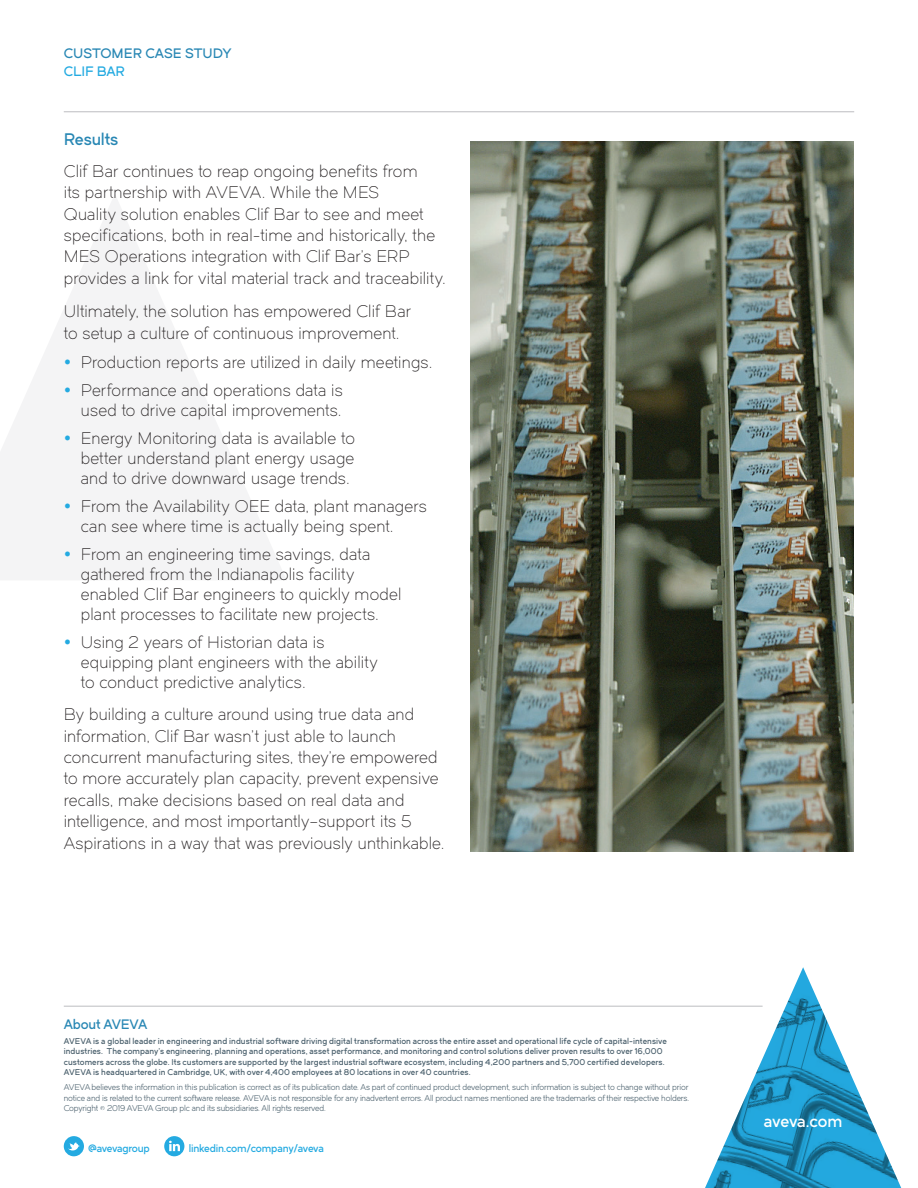
<style>
.page{position:relative;width:918px;height:1188px;background:#fff}
.page>*{position:absolute;margin:0;border:0;box-sizing:border-box;transform-origin:0 0}
.Body_Copy{font:16.5px/21.5px "Dual 300";letter-spacing:.015em;color:#231f20}
.t1{font:16.5px "Dual 600";letter-spacing:-.015em;color:#fff}
.Subhead_3{font:16.5px "Dual 600";letter-spacing:-.01em;color:#2887b4}
.t2{font:13.5px "Dual 600";letter-spacing:-.01em;color:#2887b4}
.t3{font:13.5px "Dual 600";letter-spacing:-.005em;color:#24aae1}
.t4{font:10.5px "Dual 600";letter-spacing:-.02em;color:#24aae1}
.t5{font:8.25px/10.5px "Dual 600";letter-spacing:.01em;color:#485e6b}
.t6{font:8.25px/10.5px "Dual 400";letter-spacing:-.015em;color:#485e6b;text-align:justify}
</style>
<div class="page">
<img style="left:698px;top:967px;width:204px;height:221px">
<hr style="left:64px;top:1006px;width:699px;height:1px;background:#bcbdc0">
<div style="left:64px;top:1136px;width:20px;height:20px;background:#24aae1;border-radius:50%"></div>
<svg style="left:68px;top:1142px;width:12px;height:9px"></svg>
<div style="left:164px;top:1136px;width:20px;height:20px;background:#24aae1;border-radius:50%"></div>
<svg style="left:169px;top:1141px;width:11px;height:10px"></svg>
<svg style="left:0;top:195px;width:286px;height:385px;fill:#f4f4f5"></svg>
<hr style="left:64px;top:111px;width:790px;height:1px;background:#bcbdc0">
<img style="left:470px;top:141px;width:383px;height:710px">
<svg style="left:65px;top:359px;width:5px;height:5px"></svg>
<svg style="left:65px;top:388px;width:5px;height:5px"></svg>
<svg style="left:65px;top:436px;width:5px;height:5px"></svg>
<svg style="left:65px;top:504px;width:5px;height:5px"></svg>
<svg style="left:65px;top:552px;width:5px;height:5px"></svg>
<p class="t2" style="left:64px;top:44px;width:169px">CUSTOMER CASE STUDY</p>
<p class="t3" style="left:64px;top:62px;width:63px">CLIF BAR</p>
<p class="Subhead_3" style="left:64px;top:129px;width:56px">Results</p>
<p class="Body_Copy" style="left:64px;top:160px;width:383px">Clif Bar continues to reap ongoing benefits from<br>its partnership with AVEVA. While the MES<br>Quality solution enables Clif Bar to see and meet specifications, both in real-time and historically, the MES Operations integration with Clif Bar’s ERP provides a link for vital material track and traceability.</p>
<p class="Body_Copy" style="left:64px;top:301px;width:349px">Ultimately, the solution has empowered Clif Bar to setup a culture of continuous improvement.</p>
<p class="Body_Copy" style="left:81px;top:351px;width:353px">Production reports are utilized in daily meetings.</p>
<p class="Body_Copy" style="left:81px;top:381px;width:264px;line-height:19.8px">Performance and operations data is used to drive capital improvements.</p>
<p class="Body_Copy" style="left:81px;top:429px;width:276px;line-height:19.8px;text-align:justify">Energy Monitoring data is available to better understand plant energy usage and to drive downward usage trends.</p>
<p class="Body_Copy" style="left:81px;top:497px;width:348px;line-height:19.8px">From the Availability OEE data, plant managers can see where time is actually being spent.</p>
<p class="Body_Copy" style="left:81px;top:545px;width:322px;line-height:19.8px">From an engineering time savings, data gathered from the Indianapolis facility enabled Clif Bar engineers to quickly model plant processes to facilitate new projects.</p>
<p class="Body_Copy" style="left:81px;top:632px;width:298px;line-height:19.8px">Using 2 years of Historian data is equipping plant engineers with the ability to conduct predictive analytics.</p>
<p class="Body_Copy" style="left:64px;top:704px;width:382px">By building a culture around using true data and information, Clif Bar wasn’t just able to launch concurrent manufacturing sites, they’re empowered to more accurately plan capacity, prevent expensive recalls, make decisions based on real data and intelligence, and most importantly–support its 5<br>Aspirations in a way that was previously unthinkable.</p>
<p class="t2" style="left:64px;top:1016px;width:85px">About AVEVA</p>
<p class="t5" style="left:64px;top:1036px;width:605px">AVEVA is a global leader in engineering and industrial software driving digital transformation across the entire asset and operational life cycle of capital-intensive industries. The company’s engineering, planning and operations, asset performance, and monitoring and control solutions deliver proven results to over 16,000 customers across the globe. Its customers are supported by the largest industrial software ecosystem, including 4,200 partners and 5,700 certified developers.<br>AVEVA is headquartered in Cambridge, UK, with over 4,400 employees at 80 locations in over 40 countries.</p>
<p class="t6" style="left:64px;top:1082px;width:627px">AVEVAbelieves the information in this publication is correct as of its publication date. As part of continued product development, such information is subject to change without prior notice and is related to the current software release. AVEVAis not responsible for any inadvertent errors. All product names mentioned are the trademarks of their respective holders.<br>Copyright © 2019 AVEVA Group plc and its subsidiaries. All rights reserved.</p>
<p class="t4" style="left:88px;top:1141px;width:63px">@avevagroup</p>
<p class="t4" style="left:189px;top:1141px;width:137px">linkedin.com/company/aveva</p>
<p class="t1" style="left:764px;top:1111px;width:80px">aveva.com</p>
</div>
